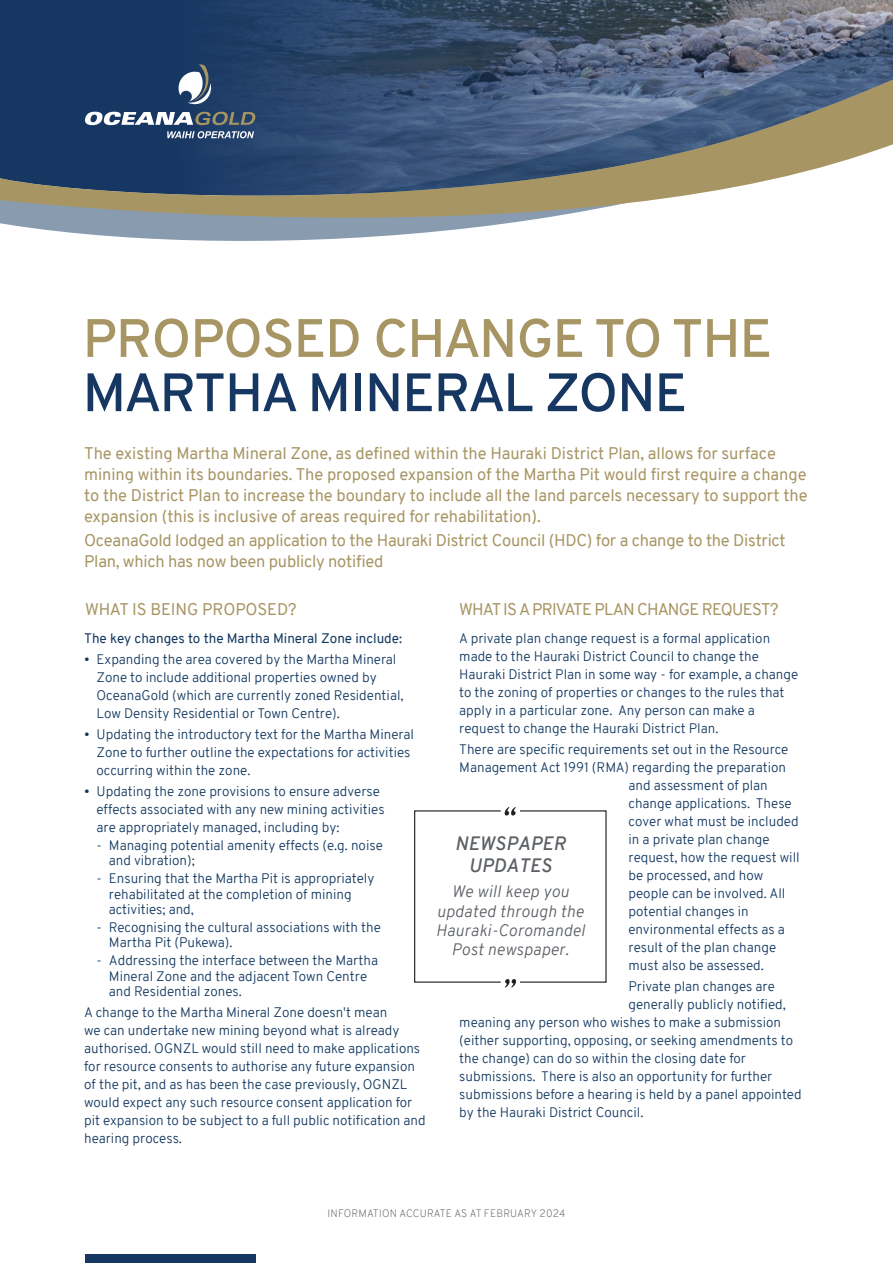
<style>
.page{position:relative;width:893px;height:1263px;background:#fff}
.page>*{position:absolute;margin:0;border:0;box-sizing:border-box;transform-origin:0 0}
.t1{font:600 54px "Overpass";letter-spacing:-.02em;color:#a79564}
.t2{font:600 54px "Overpass";letter-spacing:-.03em;color:#173763}
.t3{font:italic 600 18.9px/22.6px "Overpass";letter-spacing:.015em;color:#5c6065;text-align:center}
.t4{font:16.5px/21px "Overpass";letter-spacing:-.005em;color:#a79564}
.t5{font:16.5px "Overpass";letter-spacing:-.04em;color:#a79564}
.t6{font:italic 300 16.2px/19.5px "Overpass";letter-spacing:.015em;color:#5c6065;text-align:center}
.t7{font:300 13.5px/18px "Overpass";color:#123860}
.t8{font:13.5px "Overpass";color:#123860}
.t9{font:200 10.5px "Overpass";letter-spacing:.02em;color:#5c6065}
</style>
<div class="page">
<div style="left:414px;top:810px;width:87px;height:173px;border:1px solid #231f20"></div>
<svg style="left:505px;top:807px;width:11px;height:8px"></svg>
<svg style="left:505px;top:979px;width:11px;height:8px"></svg>
<div style="left:85px;top:1255px;width:170px;height:8px;background:#173763"></div>
<svg style="left:0;top:0;width:893px;height:12px;background:#3a4e67"></svg>
<svg style="left:0;top:12px;width:893px;height:62px;background:#3a4e6d"></svg>
<svg style="left:0;top:74px;width:893px;height:167px"></svg>
<svg style="left:177px;top:64px;width:35px;height:41px"></svg>
<svg style="left:85px;top:111px;width:170px;height:14px"></svg>
<svg style="left:167px;top:131px;width:87px;height:7px"></svg>
<h1 class="t1" style="left:83px;top:300px;width:691px">PROPOSED CHANGE TO THE</h1>
<h1 class="t2" style="left:83px;top:354px;width:606px">MARTHA MINERAL ZONE</h1>
<p class="t4" style="left:84px;top:443px;width:725px">The existing Martha Mineral Zone, as defined within the Hauraki District Plan, allows for surface mining within its boundaries. The proposed expansion of the Martha Pit would first require a change to the District Plan to increase the boundary to include all the land parcels necessary to support the expansion (this is inclusive of areas required for rehabilitation).</p>
<p class="t4" style="left:84px;top:530px;width:703px">OceanaGold lodged an application to the Hauraki District Council (HDC) for a change to the District<br>Plan, which has now been publicly notified</p>
<p class="t4" style="left:85px;top:599px;width:213px">WHAT IS BEING PROPOSED?</p>
<p class="t8" style="left:84px;top:629px;width:319px">The key changes to the Martha Mineral Zone include:</p>
<p class="t7" style="left:97px;top:650px;width:309px;text-indent:-12px">• Expanding the area covered by the Martha Mineral Zone to include additional properties owned by OceanaGold (which are currently zoned Residential, Low Density Residential or Town Centre).</p>
<p class="t7" style="left:97px;top:725px;width:319px;text-indent:-12px">• Updating the introductory text for the Martha Mineral<br>Zone to further outline the expectations for activities occurring within the zone.</p>
<p class="t7" style="left:97px;top:782px;width:290px;text-indent:-12px">• Updating the zone provisions to ensure adverse effects associated with any new mining activities are appropriately managed, including by:</p>
<p class="t7" style="left:109px;top:838px;width:275px;line-height:15.3px;text-indent:-12px">- Managing potential amenity effects (e.g. noise and vibration);</p>
<p class="t7" style="left:109px;top:871px;width:267px;line-height:15.3px;text-indent:-12px">- Ensuring that the Martha Pit is appropriately rehabilitated at the completion of mining activities; and,</p>
<p class="t7" style="left:109px;top:920px;width:274px;line-height:15.3px;text-indent:-12px">- Recognising the cultural associations with the<br>Martha Pit (Pukewa).</p>
<p class="t7" style="left:109px;top:953px;width:271px;line-height:15.3px;text-indent:-12px">- Addressing the interface between the Martha<br>Mineral Zone and the adjacent Town Centre and Residential zones.</p>
<p class="t7" style="left:84px;top:1003px;width:343px">A change to the Martha Mineral Zone doesn't mean<br>we can undertake new mining beyond what is already authorised. OGNZL would still need to make applications for resource consents to authorise any future expansion of the pit, and as has been the case previously, OGNZL would expect any such resource consent application for pit expansion to be subject to a full public notification and hearing process.</p>
<p class="t5" style="left:459px;top:598px;width:321px">WHAT IS A PRIVATE PLAN CHANGE REQUEST?</p>
<p class="t7" style="left:459px;top:629px;width:340px">A private plan change request is a formal application made to the Hauraki District Council to change the Hauraki District Plan in some way - for example, a change to the zoning of properties or changes to the rules that apply in a particular zone. Any person can make a request to change the Hauraki District Plan.</p>
<p class="t7" style="left:459px;top:740px;width:331px">There are specific requirements set out in the Resource</p>
<p class="t7" style="left:459px;top:758px;width:328px">Management Act 1991 (RMA) regarding the preparation</p>
<p class="t7" style="left:628px;top:776px;width:141px">and assessment of plan</p>
<p class="t7" style="left:628px;top:794px;width:165px">change applications. These</p>
<p class="t7" style="left:628px;top:812px;width:172px">cover what must be included</p>
<p class="t7" style="left:628px;top:830px;width:143px">in a private plan change</p>
<p class="t7" style="left:628px;top:848px;width:173px">request, how the request will</p>
<p class="t7" style="left:628px;top:866px;width:136px">be processed, and how</p>
<p class="t7" style="left:628px;top:884px;width:158px">people can be involved. All</p>
<p class="t7" style="left:628px;top:902px;width:122px">potential changes in</p>
<p class="t7" style="left:628px;top:920px;width:158px">environmental effects as a</p>
<p class="t7" style="left:628px;top:938px;width:149px">result of the plan change</p>
<p class="t7" style="left:628px;top:956px;width:137px">must also be assessed.</p>
<p class="t7" style="left:628px;top:977px;width:148px">Private plan changes are</p>
<p class="t7" style="left:628px;top:995px;width:159px">generally publicly notified,</p>
<p class="t7" style="left:459px;top:1013px;width:323px">meaning any person who wishes to make a submission</p>
<p class="t7" style="left:459px;top:1031px;width:335px">(either supporting, opposing, or seeking amendments to</p>
<p class="t7" style="left:459px;top:1049px;width:288px">the change) can do so within the closing date for</p>
<p class="t7" style="left:459px;top:1067px;width:314px">submissions. There is also an opportunity for further</p>
<p class="t7" style="left:459px;top:1085px;width:344px">submissions before a hearing is held by a panel appointed</p>
<p class="t7" style="left:459px;top:1103px;width:186px">by the Hauraki District Council.</p>
<h2 class="t3" style="left:455px;top:832px;width:112px">NEWSPAPER<br>UPDATES</h2>
<p class="t6" style="left:436px;top:882px;width:151px">We will keep you updated through the<br>Hauraki-Coromandel<br>Post newspaper.</p>
<p class="t9" style="left:328px;top:1206px;width:239px">INFORMATION ACCURATE AS AT FEBRUARY 2024</p>
</div>
